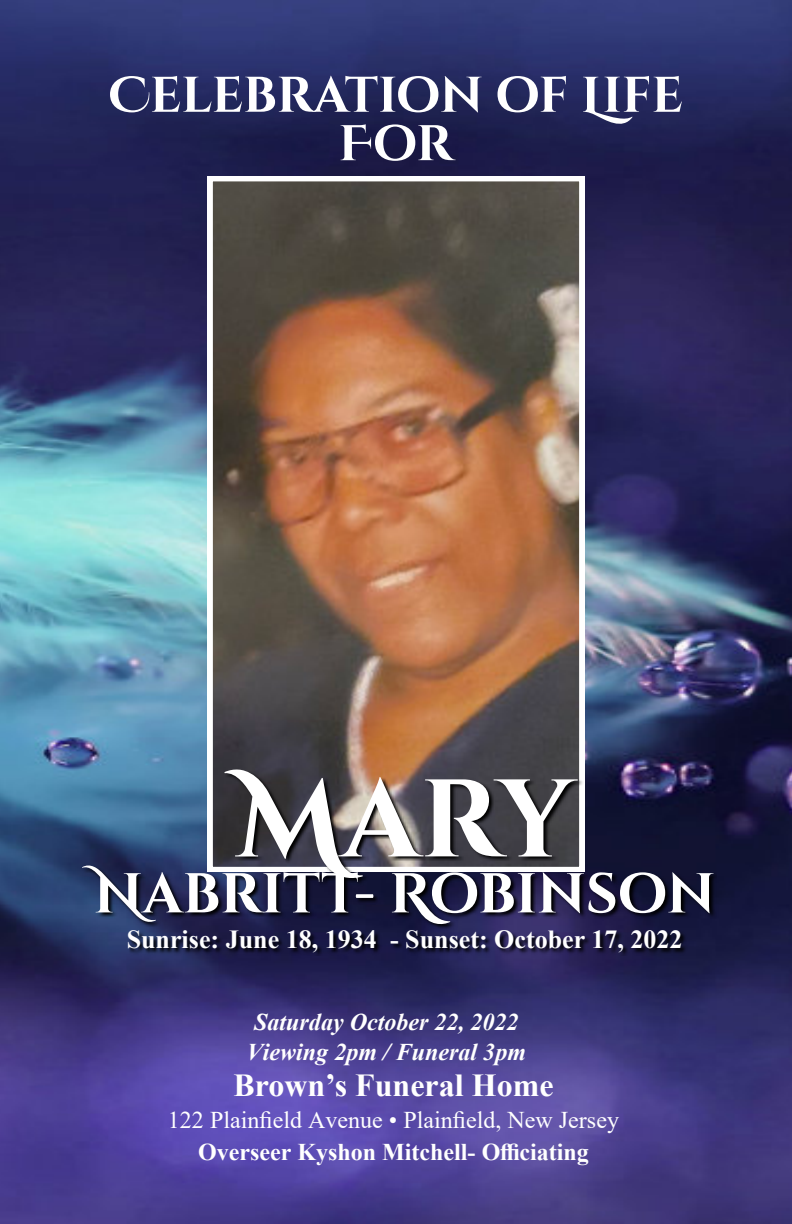
<style>
.page{position:relative;width:792px;height:1224px;background:#fff}
.page>*{position:absolute;margin:0;border:0;box-sizing:border-box;transform-origin:0 0}
.t1{font:700 110px "Cinzel Decorative";color:#fff}
.t2{font:700 56px "Cinzel Decorative";color:#fff}
.t3{font:700 50px/48.4px "Cinzel Decorative";letter-spacing:-.005em;color:#fff;text-align:center}
.t4{font:700 32px "Times New Roman";color:#fff}
.t5{font:700 26px "Times New Roman";color:#fff}
.t6{font:italic 700 24px/30px "Times New Roman";color:#fff;text-align:center}
.t7{font:24px "Times New Roman";color:#fff}
.t8{font:700 24px "Times New Roman";color:#fff}
</style>
<div class="page">
<img style="left:0;top:0;width:792px;height:1224px">
<svg style="left:208px;top:176px;width:376px;height:595px;background:#886650"></svg>
<img style="left:82px;top:771px;width:635px;height:185px">
<h3 class="t3" style="left:109px;top:73px;width:576px">Celebration of Life<br>For</h3>
<h1 class="t1" style="left:235px;top:768px;width:341px">Mary</h1>
<h2 class="t2" style="left:94px;top:868px;width:623px">Nabritt- Robinson</h2>
<p class="t5" style="left:127px;top:931px;width:557px">Sunrise: June 18, 1934 - Sunset: October 17, 2022</p>
<p class="t6" style="left:247px;top:1010px;width:281px">Saturday October 22, 2022<br>Viewing 2pm / Funeral 3pm</p>
<h3 class="t4" style="left:233px;top:1074px;width:322px">Brown’s Funeral Home</h3>
<p class="t7" style="left:168px;top:1111px;width:453px">122 Plainfield Avenue • Plainfield, New Jersey</p>
<p class="t8" style="left:198px;top:1144px;width:392px">Overseer Kyshon Mitchell- Officiating</p>
</div>
